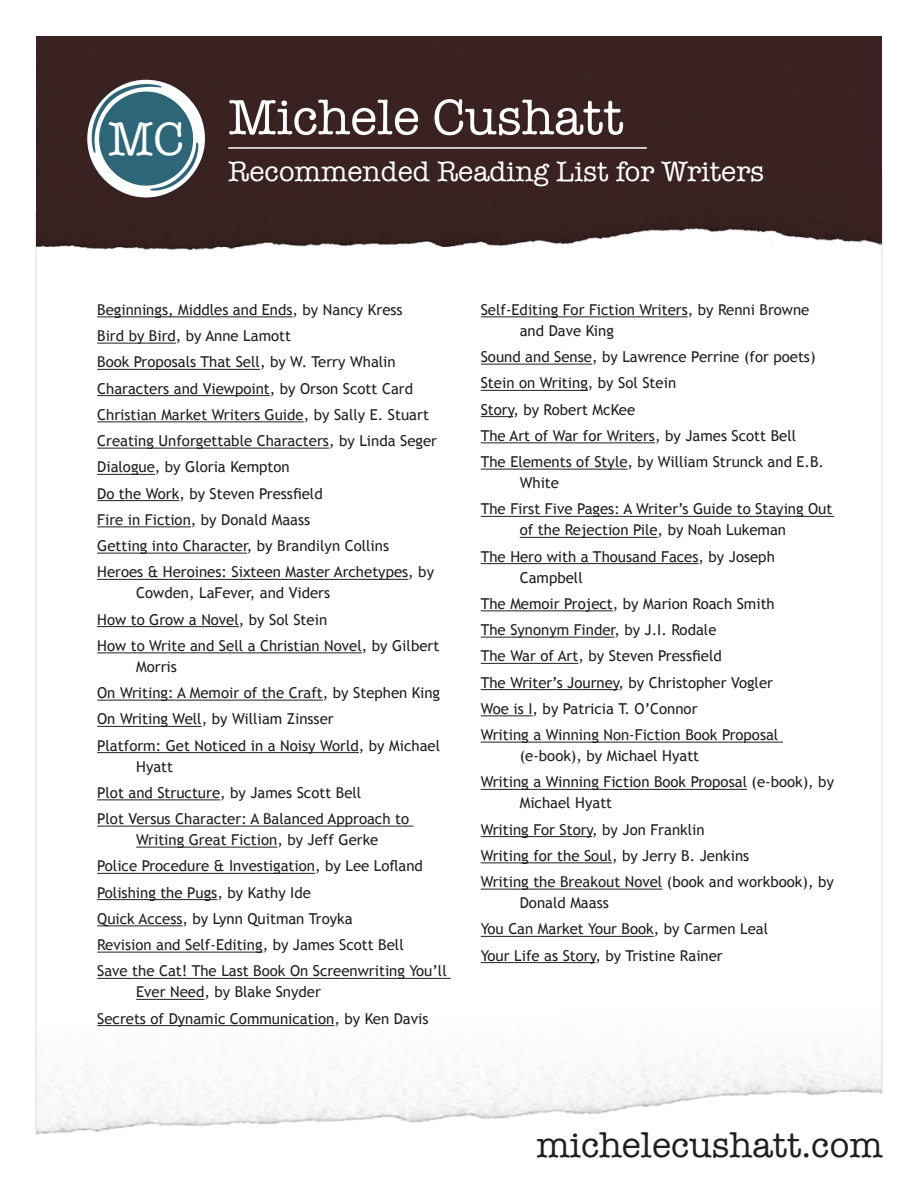
<style>
.page{position:relative;width:918px;height:1188px;background:#fff}
.page>*{position:absolute;margin:0;border:0;box-sizing:border-box;transform-origin:0 0}
.t1{font:51px "American Typewriter";color:#fff}
.t2{font:47.85px "American Typewriter";color:#fff}
.t3{font:36px "American Typewriter";color:#231f20}
.t4{font:28.5px "American Typewriter";color:#fff}
.t5{font:15px/21px "Trebuchet MS";color:#231f20}
</style>
<div class="page">
<img style="left:36px;top:998px;width:846px;height:137px">
<hr style="left:35px;top:210px;width:2px;height:922px;background:#e6e7e9">
<hr style="left:881px;top:171px;width:2px;height:921px;background:#e6e7e9">
<div style="left:36px;top:36px;width:846px;height:215px;background:#3a2222"></div>
<hr style="left:97px;top:316px;width:196px;height:1px;background:#231f20">
<hr style="left:97px;top:343px;width:79px;height:1px;background:#231f20">
<hr style="left:97px;top:369px;width:163px;height:1px;background:#231f20">
<hr style="left:97px;top:395px;width:173px;height:1px;background:#231f20">
<hr style="left:97px;top:421px;width:207px;height:1px;background:#231f20">
<hr style="left:97px;top:448px;width:232px;height:1px;background:#231f20">
<hr style="left:97px;top:474px;width:58px;height:1px;background:#231f20">
<hr style="left:97px;top:500px;width:82px;height:1px;background:#231f20">
<hr style="left:97px;top:526px;width:94px;height:1px;background:#231f20">
<hr style="left:97px;top:553px;width:150px;height:1px;background:#231f20">
<hr style="left:97px;top:579px;width:311px;height:1px;background:#231f20">
<hr style="left:97px;top:626px;width:142px;height:1px;background:#231f20">
<hr style="left:97px;top:652px;width:265px;height:1px;background:#231f20">
<hr style="left:97px;top:700px;width:226px;height:1px;background:#231f20">
<hr style="left:97px;top:726px;width:105px;height:1px;background:#231f20">
<hr style="left:97px;top:752px;width:262px;height:1px;background:#231f20">
<hr style="left:97px;top:799px;width:123px;height:1px;background:#231f20">
<hr style="left:97px;top:826px;width:317px;height:1px;background:#231f20">
<hr style="left:136px;top:847px;width:141px;height:1px;background:#231f20">
<hr style="left:97px;top:873px;width:218px;height:1px;background:#231f20">
<hr style="left:97px;top:899px;width:120px;height:1px;background:#231f20">
<hr style="left:97px;top:925px;width:86px;height:1px;background:#231f20">
<hr style="left:97px;top:952px;width:166px;height:1px;background:#231f20">
<hr style="left:97px;top:978px;width:354px;height:1px;background:#231f20">
<hr style="left:136px;top:999px;width:68px;height:1px;background:#231f20">
<hr style="left:97px;top:1025px;width:237px;height:1px;background:#231f20">
<hr style="left:481px;top:316px;width:207px;height:1px;background:#231f20">
<hr style="left:481px;top:364px;width:111px;height:1px;background:#231f20">
<hr style="left:481px;top:390px;width:107px;height:1px;background:#231f20">
<hr style="left:481px;top:416px;width:32px;height:1px;background:#231f20">
<hr style="left:481px;top:442px;width:174px;height:1px;background:#231f20">
<hr style="left:481px;top:469px;width:147px;height:1px;background:#231f20">
<hr style="left:481px;top:516px;width:353px;height:1px;background:#231f20">
<hr style="left:520px;top:537px;width:138px;height:1px;background:#231f20">
<hr style="left:481px;top:563px;width:218px;height:1px;background:#231f20">
<hr style="left:481px;top:610px;width:132px;height:1px;background:#231f20">
<hr style="left:481px;top:637px;width:133px;height:1px;background:#231f20">
<hr style="left:481px;top:663px;width:97px;height:1px;background:#231f20">
<hr style="left:481px;top:689px;width:137px;height:1px;background:#231f20">
<hr style="left:481px;top:715px;width:52px;height:1px;background:#231f20">
<hr style="left:481px;top:742px;width:302px;height:1px;background:#231f20">
<hr style="left:481px;top:789px;width:266px;height:1px;background:#231f20">
<hr style="left:481px;top:836px;width:111px;height:1px;background:#231f20">
<hr style="left:481px;top:862px;width:131px;height:1px;background:#231f20">
<hr style="left:481px;top:889px;width:181px;height:1px;background:#231f20">
<hr style="left:481px;top:936px;width:173px;height:1px;background:#231f20">
<hr style="left:481px;top:962px;width:114px;height:1px;background:#231f20">
<svg style="left:87px;top:80px;width:118px;height:117px"></svg>
<hr style="left:228px;top:147px;width:419px;height:2px;background:#fff">
<p class="t2" style="left:108px;top:103px;width:77px">MC</p>
<p class="t1" style="left:228px;top:78px;width:397px">Michele Cushatt</p>
<p class="t4" style="left:228px;top:149px;width:538px">Recommended Reading List for Writers</p>
<p class="t5" style="left:97px;top:299px;width:307px">Beginnings, Middles and Ends, by Nancy Kress</p>
<p class="t5" style="left:97px;top:326px;width:195px">Bird by Bird, by Anne Lamott</p>
<p class="t5" style="left:97px;top:352px;width:300px">Book Proposals That Sell, by W. Terry Whalin</p>
<p class="t5" style="left:97px;top:378px;width:317px">Characters and Viewpoint, by Orson Scott Card</p>
<p class="t5" style="left:97px;top:404px;width:333px">Christian Market Writers Guide, by Sally E. Stuart</p>
<p class="t5" style="left:97px;top:431px;width:341px">Creating Unforgettable Characters, by Linda Seger</p>
<p class="t5" style="left:97px;top:457px;width:194px">Dialogue, by Gloria Kempton</p>
<p class="t5" style="left:97px;top:483px;width:227px">Do the Work, by Steven Pressfield</p>
<p class="t5" style="left:97px;top:509px;width:215px">Fire in Fiction, by Donald Maass</p>
<p class="t5" style="left:97px;top:536px;width:293px">Getting into Character, by Brandilyn Collins</p>
<p class="t5" style="left:136px;top:562px;width:299px;text-indent:-39px">Heroes &amp; Heroines: Sixteen Master Archetypes, by<br>Cowden, LaFever, and Viders</p>
<p class="t5" style="left:97px;top:609px;width:232px">How to Grow a Novel, by Sol Stein</p>
<p class="t5" style="left:136px;top:635px;width:305px;text-indent:-39px">How to Write and Sell a Christian Novel, by Gilbert<br>Morris</p>
<p class="t5" style="left:97px;top:683px;width:344px">On Writing: A Memoir of the Craft, by Stephen King</p>
<p class="t5" style="left:97px;top:709px;width:238px">On Writing Well, by William Zinsser</p>
<p class="t5" style="left:136px;top:735px;width:305px;text-indent:-39px">Platform: Get Noticed in a Noisy World, by Michael<br>Hyatt</p>
<p class="t5" style="left:97px;top:782px;width:266px">Plot and Structure, by James Scott Bell</p>
<p class="t5" style="left:97px;top:809px;width:313px;text-align:center">Plot Versus Character: A Balanced Approach to<br>Writing Great Fiction, by Jeff Gerke</p>
<p class="t5" style="left:97px;top:856px;width:327px">Police Procedure &amp; Investigation, by Lee Lofland</p>
<p class="t5" style="left:97px;top:882px;width:215px">Polishing the Pugs, by Kathy Ide</p>
<p class="t5" style="left:97px;top:908px;width:257px">Quick Access, by Lynn Quitman Troyka</p>
<p class="t5" style="left:97px;top:935px;width:308px">Revision and Self-Editing, by James Scott Bell</p>
<p class="t5" style="left:136px;top:961px;width:312px;text-indent:-39px">Save the Cat! The Last Book On Screenwriting You’ll<br>Ever Need, by Blake Snyder</p>
<p class="t5" style="left:97px;top:1008px;width:333px">Secrets of Dynamic Communication, by Ken Davis</p>
<p class="t5" style="left:520px;top:299px;width:291px;text-indent:-39px">Self-Editing For Fiction Writers, by Renni Browne and Dave King</p>
<p class="t5" style="left:481px;top:347px;width:336px">Sound and Sense, by Lawrence Perrine (for poets)</p>
<p class="t5" style="left:481px;top:373px;width:197px">Stein on Writing, by Sol Stein</p>
<p class="t5" style="left:481px;top:399px;width:156px">Story, by Robert McKee</p>
<p class="t5" style="left:481px;top:425px;width:317px">The Art of War for Writers, by James Scott Bell</p>
<p class="t5" style="left:520px;top:452px;width:306px;text-indent:-39px">The Elements of Style, by William Strunck and E.B.<br>White</p>
<p class="t5" style="left:481px;top:499px;width:353px;text-align:center">The First Five Pages: A Writer’s Guide to Staying Out of the Rejection Pile, by Noah Lukeman</p>
<p class="t5" style="left:520px;top:546px;width:257px;text-indent:-39px">The Hero with a Thousand Faces, by Joseph<br>Campbell</p>
<p class="t5" style="left:481px;top:593px;width:296px">The Memoir Project, by Marion Roach Smith</p>
<p class="t5" style="left:481px;top:620px;width:237px">The Synonym Finder, by J.I. Rodale</p>
<p class="t5" style="left:481px;top:646px;width:243px">The War of Art, by Steven Pressfield</p>
<p class="t5" style="left:481px;top:672px;width:294px">The Writer’s Journey, by Christopher Vogler</p>
<p class="t5" style="left:481px;top:698px;width:218px">Woe is I, by Patricia T. O’Connor</p>
<p class="t5" style="left:520px;top:725px;width:260px;text-indent:-39px">Writing a Winning Non-Fiction Book Proposal (e-book), by Michael Hyatt</p>
<p class="t5" style="left:520px;top:772px;width:316px;text-indent:-39px">Writing a Winning Fiction Book Proposal (e-book), by<br>Michael Hyatt</p>
<p class="t5" style="left:481px;top:819px;width:225px">Writing For Story, by Jon Franklin</p>
<p class="t5" style="left:481px;top:845px;width:270px">Writing for the Soul, by Jerry B. Jenkins</p>
<p class="t5" style="left:520px;top:872px;width:316px;text-indent:-39px">Writing the Breakout Novel (book and workbook), by<br>Donald Maass</p>
<p class="t5" style="left:481px;top:919px;width:289px">You Can Market Your Book, by Carmen Leal</p>
<p class="t5" style="left:481px;top:945px;width:244px">Your Life as Story, by Tristine Rainer</p>
<p class="t3" style="left:537px;top:1117px;width:348px">michelecushatt.com</p>
</div>
